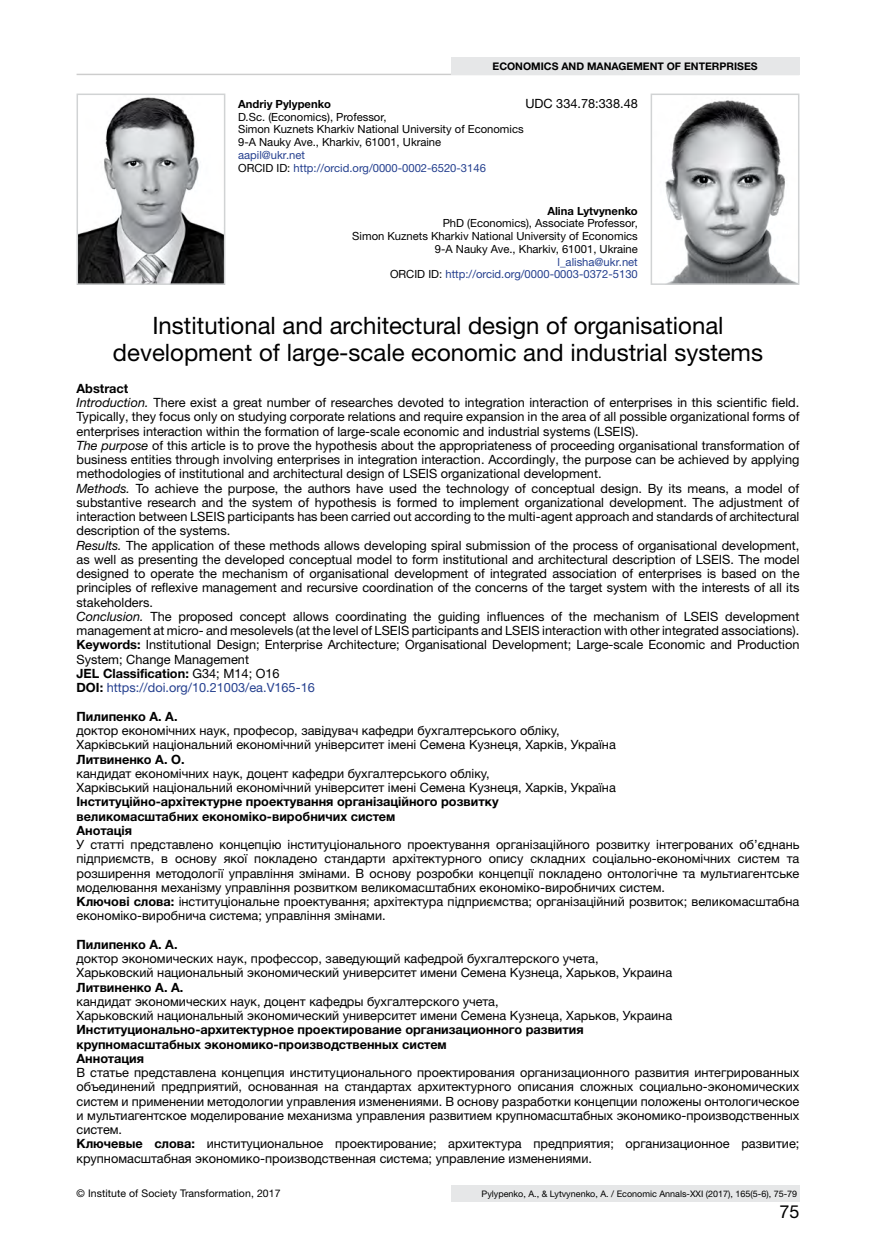
<style>
.page{position:relative;width:876px;height:1246px;background:#fff}
.page>*{position:absolute;margin:0;border:0;box-sizing:border-box;transform-origin:0 0}
.t1{font:24px/27px "Helvetica Neue LTW1 G";color:#000;text-align:center}
.t2{font:18px "Helvetica Neue LTW1 G";color:#000}
.t3{font:12.75px/14.2px "Helvetica Neue LTW1 G";color:#000}
.t4{font:700 12.75px/14.2px "Helvetica Neue LTW1 G";color:#000}
.t5{font:11.25px/12.8px "Helvetica Neue LTW1 G";color:#000}
.t6{font:11.25px/12.8px "Helvetica Neue LTW1 G";color:#25408f}
.t7{font:700 11.25px "Helvetica Neue LTW1 G";color:#000}
.t8{font:10.5px "Helvetica Neue LTW1 G";letter-spacing:.01em;color:#000}
.t9{font:700 10.5px "Helvetica Neue LTW1 G";color:#000}
.t10{font:9px "Helvetica Neue LTW1 G";color:#000}
.s1{color:#000}
.s2{font-weight:700}
.s3{font-style:italic}
.s4{color:#25408f}
</style>
<div class="page">
<hr style="left:77px;top:74px;width:722px;height:1px;background:#000">
<div style="left:451px;top:57px;width:348px;height:17px;background:#e6e7e8"></div>
<div style="left:451px;top:1185px;width:348px;height:17px;background:#e6e7e8"></div>
<img style="left:80px;top:97px;width:142px;height:185px">
<div style="left:77px;top:94px;width:148px;height:191px;border:2px solid #d1d3d4"></div>
<img style="left:665px;top:100px;width:130px;height:182px">
<div style="left:651px;top:94px;width:148px;height:191px;border:2px solid #d1d3d4"></div>
<p class="t9" style="left:493px;top:59px;width:267px">ECONOMICS AND MANAGEMENT OF ENTERPRISES</p>
<p class="t3" style="left:525px;top:96px;width:114px">UDC 334.78:338.48</p>
<p class="t7" style="left:238px;top:97px;width:94px">Аndriy Pylypenko</p>
<p class="t5" style="left:238px;top:110px;width:287px">D.Sc. (Economics), Professor,<br>Simon Kuznets Kharkiv National University of Economics<br>9-A Nauky Ave., Kharkiv, 61001, Ukraine</p>
<p class="t6" style="left:238px;top:148px;width:249px">aapil@ukr.net<br><span class="s1">ORCID ID:</span> http://orcid.org/0000-0002-6520-3146</p>
<p class="t7" style="left:547px;top:204px;width:92px">Аlina Lytvynenko</p>
<p class="t5" style="left:352px;top:217px;width:287px;text-align:right">PhD (Economics), Associate Professor,<br>Simon Kuznets Kharkiv National University of Economics<br>9-A Nauky Ave., Kharkiv, 61001, Ukraine</p>
<p class="t6" style="left:390px;top:255px;width:249px;text-align:right">l_alisha@ukr.net<br><span class="s1">ORCID ID:</span> http://orcid.org/0000-0003-0372-5130</p>
<h1 class="t1" style="left:113px;top:312px;width:652px">Institutional and architectural design of organisational development of large-scale economic and industrial systems</h1>
<p class="t3" style="left:77px;top:381px;width:724px"><span class="s2">Abstract<br></span><span class="s3">Introduction.</span> There exist a great number of researches devoted to integration interaction of enterprises in this scientific field.<br>Typically, they focus only on studying corporate relations and require expansion in the area of all possible organizational forms of enterprises interaction within the formation of large-scale economic and industrial systems (LSEIS).<br><span class="s3">The purpose</span> of this article is to prove the hypothesis about the appropriateness of proceeding organisational transformation of business entities through involving enterprises in integration interaction. Accordingly, the purpose can be achieved by applying methodologies of institutional and architectural design of LSEIS organizational development.<br><span class="s3">Methods.</span> To achieve the purpose, the authors have used the technology of conceptual design. By its means, a model of substantive research and the system of hypothesis is formed to implement organizational development. The adjustment of interaction between LSEIS participants has been carried out according to the multi-agent approach and standards of architectural description of the systems.<br><span class="s3">Results.</span> The application of these methods allows developing spiral submission of the process of organisational development, as well as presenting the developed conceptual model to form institutional and architectural description of LSEIS. The model designed to operate the mechanism of organisational development of integrated association of enterprises is based on the principles of reflexive management and recursive coordination of the concerns of the target system with the interests of all its stakeholders.<br><span class="s3">Conclusion.</span> The proposed concept allows coordinating the guiding influences of the mechanism of LSEIS development management at micro- and mesolevels (at the level of LSEIS participants and LSEIS interaction with other integrated associations).<br><span class="s2">Keywords:</span> Institutional Design; Enterprise Architecture; Organisational Development; Large-scale Economic and Production System; Change Management<br><span class="s2">JEL Classification:</span> G34; M14; O16<br><span class="s2">DOI:</span> <span class="s4">https://doi.org/10.21003/ea.V165-16</span></p>
<p class="t4" style="left:77px;top:709px;width:103px">Пилипенко А. А.</p>
<p class="t3" style="left:77px;top:723px;width:541px">доктор економічних наук, професор, завідувач кафедри бухгалтерського обліку,<br>Харківський національний економічний університет імені Семена Кузнеця, Харків, Україна</p>
<p class="t4" style="left:77px;top:752px;width:110px">Литвиненко А. О.</p>
<p class="t3" style="left:77px;top:766px;width:541px">кандидат економічних наук, доцент кафедри бухгалтерського обліку,<br>Харківський національний економічний університет імені Семена Кузнеця, Харків, Україна</p>
<p class="t4" style="left:77px;top:794px;width:424px">Інституційно-архітектурне проектування організаційного розвитку великомасштабних економіко-виробничих систем<br>Анотація</p>
<p class="t3" style="left:77px;top:837px;width:724px">У статті представлено концепцію інституціонального проектування організаційного розвитку інтегрованих об’єднань підприємств, в основу якої покладено стандарти архітектурного опису складних соціально-економічних систем та розширення методології управління змінами. В основу розробки концепції покладено онтологічне та мультиагентське моделювання механізму управління розвитком великомасштабних економіко-виробничих систем.<br><span class="s2">Ключові слова:</span> інституціональне проектування; архітектура підприємства; організаційний розвиток; великомасштабна економіко-виробнича система; управління змінами.</p>
<p class="t4" style="left:77px;top:937px;width:103px">Пилипенко А. А.</p>
<p class="t3" style="left:77px;top:951px;width:597px">доктор экономических наук, профессор, заведующий кафедрой бухгалтерского учета,<br>Харьковский национальный экономический университет имени Семена Кузнеца, Харьков, Украина</p>
<p class="t4" style="left:77px;top:980px;width:108px">Литвиненко А. А.</p>
<p class="t3" style="left:77px;top:994px;width:597px">кандидат экономических наук, доцент кафедры бухгалтерского учета,<br>Харьковский национальный экономический университет имени Семена Кузнеца, Харьков, Украина</p>
<p class="t4" style="left:77px;top:1022px;width:509px">Институционально-архитектурное проектирование организационного развития крупномасштабных экономико-производственных систем<br>Аннотация</p>
<p class="t3" style="left:77px;top:1065px;width:724px">В статье представлена концепция институционального проектирования организационного развития интегрированных объединений предприятий, основанная на стандартах архитектурного описания сложных социально-экономических систем и применении методологии управления изменениями. В основу разработки концепции положены онтологическое и мультиагентское моделирование механизма управления развитием крупномасштабных экономико-производственных систем.<br><span class="s2">Ключевые слова:</span> институциональное проектирование; архитектура предприятия; организационное развитие; крупномасштабная экономико-производственная система; управление изменениями.</p>
<p class="t8" style="left:77px;top:1187px;width:206px">© Institute of Society Transformation, 2017</p>
<p class="t10" style="left:482px;top:1188px;width:317px">Pylypenko, А., &amp; Lytvynenko, А. / Economic Annals-XXI (2017), 165(5-6), 75-79</p>
<h2 class="t2" style="left:779px;top:1200px;width:22px">75</h2>
</div>
